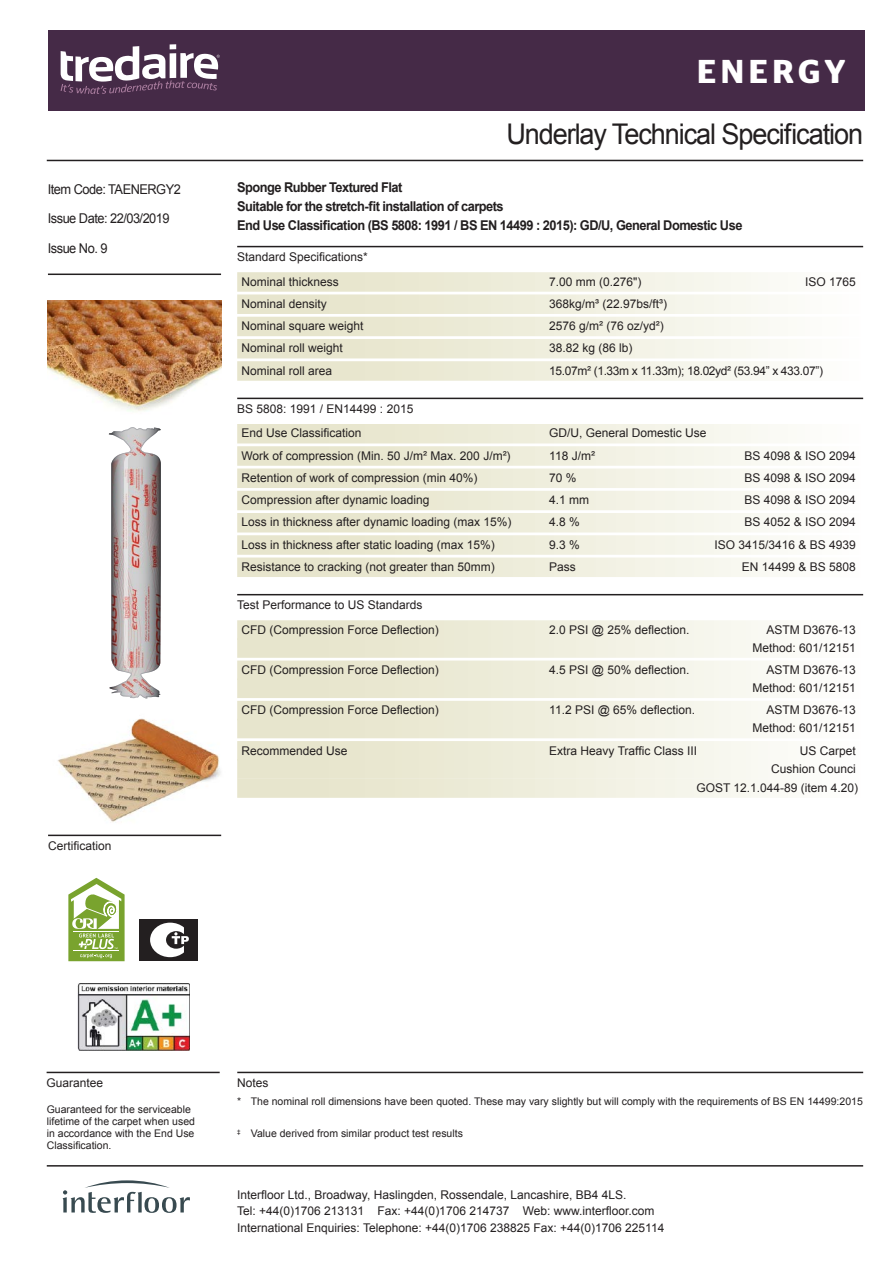
<style>
.page{position:relative;width:893px;height:1263px;background:#fff}
.page>*{position:absolute;margin:0;border:0;box-sizing:border-box;transform-origin:0 0}
.t1{font:600 33px "Stag Sans";letter-spacing:.14em;color:#fff}
.t2{font:28.5px "Arial";letter-spacing:-.04em;color:#231f20;scale:.95 1}
.t3{font:700 13.5px/19.2px "Arial";letter-spacing:-.04em;color:#231f20;scale:.95 1}
.t4{font:13.5px/28.5px "Arial";letter-spacing:-.04em;color:#231f20;scale:.95 1}
.t5{font:12px/18px "Arial";color:#231f20}
.t6{font:12px "Arial";letter-spacing:-.03em;color:#231f20}
.t7{font:10.5px/12px "Arial";color:#231f20}
</style>
<div class="page">
<hr style="left:48px;top:274px;width:173px;height:1px;background:#231f20">
<hr style="left:47px;top:160px;width:816px;height:1px;background:#231f20">
<hr style="left:47px;top:1165px;width:816px;height:1px;background:#231f20">
<svg style="left:63px;top:1180px;width:127px;height:33px"></svg>
<div style="left:48px;top:31px;width:816px;height:80px;background:#452a47"></div>
<svg style="left:61px;top:44px;width:159px;height:50px"></svg>
<img style="left:78px;top:983px;width:111px;height:67px">
<svg style="left:68px;top:878px;width:57px;height:83px"></svg>
<hr style="left:74px;top:931px;width:45px;height:1px;background:#fff">
<hr style="left:74px;top:950px;width:45px;height:1px;background:#fff">
<img style="left:57px;top:718px;width:164px;height:104px">
<img style="left:108px;top:427px;width:53px;height:272px">
<img style="left:48px;top:301px;width:173px;height:111px">
<div style="left:140px;top:919px;width:58px;height:42px;background:#231f20"></div>
<svg style="left:150px;top:923px;width:39px;height:34px"></svg>
<hr style="left:237px;top:246px;width:626px;height:1px;background:#231f20">
<div style="left:237px;top:272px;width:626px;height:20px;background:linear-gradient(to right,#e4e1c5,#fdfdfa)"></div>
<div style="left:237px;top:294px;width:626px;height:20px;background:linear-gradient(to right,#e4e1c5,#fdfdfa)"></div>
<div style="left:237px;top:317px;width:626px;height:19px;background:linear-gradient(to right,#e4e1c5,#fdfdfa)"></div>
<div style="left:237px;top:339px;width:626px;height:19px;background:linear-gradient(to right,#e4e1c5,#fdfdfa)"></div>
<div style="left:237px;top:361px;width:626px;height:20px;background:linear-gradient(to right,#e4e1c5,#fdfdfa)"></div>
<hr style="left:237px;top:398px;width:626px;height:1px;background:#231f20">
<div style="left:237px;top:424px;width:626px;height:19px;background:linear-gradient(to right,#e4e1c5,#fdfdfa)"></div>
<div style="left:237px;top:446px;width:626px;height:20px;background:linear-gradient(to right,#e4e1c5,#fdfdfa)"></div>
<div style="left:237px;top:468px;width:626px;height:20px;background:linear-gradient(to right,#e4e1c5,#fdfdfa)"></div>
<div style="left:237px;top:491px;width:626px;height:19px;background:linear-gradient(to right,#e4e1c5,#fdfdfa)"></div>
<div style="left:237px;top:513px;width:626px;height:19px;background:linear-gradient(to right,#e4e1c5,#fdfdfa)"></div>
<div style="left:237px;top:535px;width:626px;height:20px;background:linear-gradient(to right,#e4e1c5,#fdfdfa)"></div>
<div style="left:237px;top:557px;width:626px;height:20px;background:linear-gradient(to right,#e4e1c5,#fdfdfa)"></div>
<hr style="left:237px;top:594px;width:626px;height:1px;background:#231f20">
<div style="left:237px;top:620px;width:626px;height:20px;background:linear-gradient(to right,#e4e1c5,#fdfdfa)"></div>
<div style="left:237px;top:638px;width:626px;height:20px;background:linear-gradient(to right,#e4e1c5,#fdfdfa)"></div>
<div style="left:237px;top:660px;width:626px;height:20px;background:linear-gradient(to right,#e4e1c5,#fdfdfa)"></div>
<div style="left:237px;top:678px;width:626px;height:20px;background:linear-gradient(to right,#e4e1c5,#fdfdfa)"></div>
<div style="left:237px;top:701px;width:626px;height:19px;background:linear-gradient(to right,#e4e1c5,#fdfdfa)"></div>
<div style="left:237px;top:719px;width:626px;height:19px;background:linear-gradient(to right,#e4e1c5,#fdfdfa)"></div>
<div style="left:237px;top:741px;width:626px;height:19px;background:linear-gradient(to right,#e4e1c5,#fdfdfa)"></div>
<div style="left:237px;top:759px;width:626px;height:19px;background:linear-gradient(to right,#e4e1c5,#fdfdfa)"></div>
<div style="left:237px;top:778px;width:626px;height:20px;background:linear-gradient(to right,#e4e1c5,#fdfdfa)"></div>
<hr style="left:237px;top:1072px;width:626px;height:1px;background:#231f20">
<hr style="left:47px;top:1072px;width:173px;height:1px;background:#231f20">
<hr style="left:48px;top:835px;width:173px;height:1px;background:#231f20">
<h1 class="t1" style="left:697px;top:52px;width:150px">ENERGY</h1>
<p class="t4" style="left:48px;top:176px;width:142px">Item Code: TAENERGY2<br>Issue Date: 22/03/2019</p>
<p class="t4" style="left:48px;top:234px;width:64px">Issue No. 9</p>
<p class="t5" style="left:48px;top:837px;width:65px">Certification</p>
<h2 class="t2" style="left:506px;top:115px;width:377px">Underlay Technical Specification</h2>
<p class="t3" style="left:237px;top:178px;width:533px">Sponge Rubber Textured Flat<br>Suitable for the stretch-fit installation of carpets<br>End Use Classification (BS 5808: 1991 / BS EN 14499 : 2015): GD/U, General Domestic Use</p>
<p class="t5" style="left:241px;top:244px;width:128px;line-height:24.8px;text-indent:-4px">Standard Specifications*<br>Nominal thickness</p>
<p class="t5" style="left:549px;top:273px;width:94px">7.00 mm (0.276")</p>
<p class="t5" style="left:805px;top:273px;width:52px">ISO 1765</p>
<p class="t5" style="left:241px;top:295px;width:87px">Nominal density</p>
<p class="t5" style="left:549px;top:295px;width:120px">368kg/m³ (22.97bs/ft³)</p>
<p class="t5" style="left:241px;top:317px;width:124px">Nominal square weight</p>
<p class="t5" style="left:549px;top:317px;width:116px">2576 g/m² (76 oz/yd²)</p>
<p class="t5" style="left:241px;top:339px;width:103px">Nominal roll weight</p>
<p class="t5" style="left:549px;top:339px;width:85px">38.82 kg (86 lb)</p>
<p class="t5" style="left:241px;top:362px;width:92px">Nominal roll area</p>
<p class="t6" style="left:549px;top:363px;width:275px">15.07m² (1.33m x 11.33m); 18.02yd² (53.94” x 433.07”)</p>
<p class="t5" style="left:241px;top:396px;width:173px;line-height:24.8px;text-indent:-4px">BS 5808: 1991 / EN14499 : 2015<br>End Use Classification</p>
<p class="t5" style="left:549px;top:424px;width:159px">GD/U, General Domestic Use</p>
<p class="t5" style="left:241px;top:447px;width:271px">Work of compression (Min. 50 J/m² Max. 200 J/m²)</p>
<p class="t5" style="left:549px;top:447px;width:47px">118 J/m²</p>
<p class="t5" style="left:744px;top:447px;width:113px">BS 4098 &amp; ISO 2094</p>
<p class="t5" style="left:241px;top:469px;width:238px">Retention of work of compression (min 40%)</p>
<p class="t5" style="left:549px;top:469px;width:29px">70 %</p>
<p class="t5" style="left:744px;top:469px;width:113px">BS 4098 &amp; ISO 2094</p>
<p class="t5" style="left:241px;top:491px;width:190px">Compression after dynamic loading</p>
<p class="t5" style="left:549px;top:491px;width:42px">4.1 mm</p>
<p class="t5" style="left:744px;top:491px;width:113px">BS 4098 &amp; ISO 2094</p>
<p class="t5" style="left:241px;top:513px;width:272px">Loss in thickness after dynamic loading (max 15%)</p>
<p class="t5" style="left:549px;top:513px;width:32px">4.8 %</p>
<p class="t5" style="left:744px;top:513px;width:113px">BS 4052 &amp; ISO 2094</p>
<p class="t5" style="left:241px;top:536px;width:255px">Loss in thickness after static loading (max 15%)</p>
<p class="t5" style="left:549px;top:536px;width:32px">9.3 %</p>
<p class="t5" style="left:714px;top:536px;width:143px">ISO 3415/3416 &amp; BS 4939</p>
<p class="t5" style="left:241px;top:558px;width:255px">Resistance to cracking (not greater than 50mm)</p>
<p class="t5" style="left:549px;top:558px;width:28px">Pass</p>
<p class="t5" style="left:742px;top:558px;width:116px">EN 14499 &amp; BS 5808</p>
<p class="t5" style="left:241px;top:592px;width:199px;line-height:24.8px;text-indent:-4px">Test Performance to US Standards<br>CFD (Compression Force Deflection)</p>
<p class="t5" style="left:549px;top:621px;width:142px">2.0 PSI @ 25% deflection.</p>
<p class="t5" style="left:752px;top:621px;width:105px;text-align:right">ASTM D3676-13<br>Method: 601/12151</p>
<p class="t5" style="left:241px;top:661px;width:199px">CFD (Compression Force Deflection)</p>
<p class="t5" style="left:549px;top:661px;width:142px">4.5 PSI @ 50% deflection.</p>
<p class="t5" style="left:752px;top:661px;width:105px;text-align:right">ASTM D3676-13<br>Method: 601/12151</p>
<p class="t5" style="left:241px;top:701px;width:199px">CFD (Compression Force Deflection)</p>
<p class="t5" style="left:549px;top:701px;width:148px">11.2 PSI @ 65% deflection.</p>
<p class="t5" style="left:752px;top:701px;width:105px;text-align:right">ASTM D3676-13<br>Method: 601/12151</p>
<p class="t5" style="left:241px;top:741px;width:108px">Recommended Use</p>
<p class="t5" style="left:549px;top:741px;width:150px">Extra Heavy Traffic Class III</p>
<p class="t5" style="left:771px;top:741px;width:86px;text-align:right">US Carpet<br>Cushion Counci</p>
<p class="t5" style="left:696px;top:779px;width:163px">GOST 12.1.044-89 (item 4.20)</p>
<p class="t5" style="left:47px;top:1074px;width:58px">Guarantee</p>
<p class="t5" style="left:237px;top:1074px;width:33px">Notes</p>
<p class="t7" style="left:47px;top:1103px;width:150px">Guaranteed for the serviceable lifetime of the carpet when used in accordance with the End Use<br>Classification.</p>
<p class="t7" style="left:237px;top:1095px;width:627px">* The nominal roll dimensions have been quoted. These may vary slightly but will comply with the requirements of BS EN 14499:2015</p>
<p class="t7" style="left:237px;top:1128px;width:227px"><sup>‡</sup> Value derived from similar product test results</p>
<p class="t5" style="left:237px;top:1186px;width:429px;line-height:16.5px">Interfloor Ltd., Broadway, Haslingden, Rossendale, Lancashire, BB4 4LS.<br>Tel: +44(0)1706 213131 Fax: +44(0)1706 214737 Web: www.interfloor.com<br>International Enquiries: Telephone: +44(0)1706 238825 Fax: +44(0)1706 225114</p>
</div>
